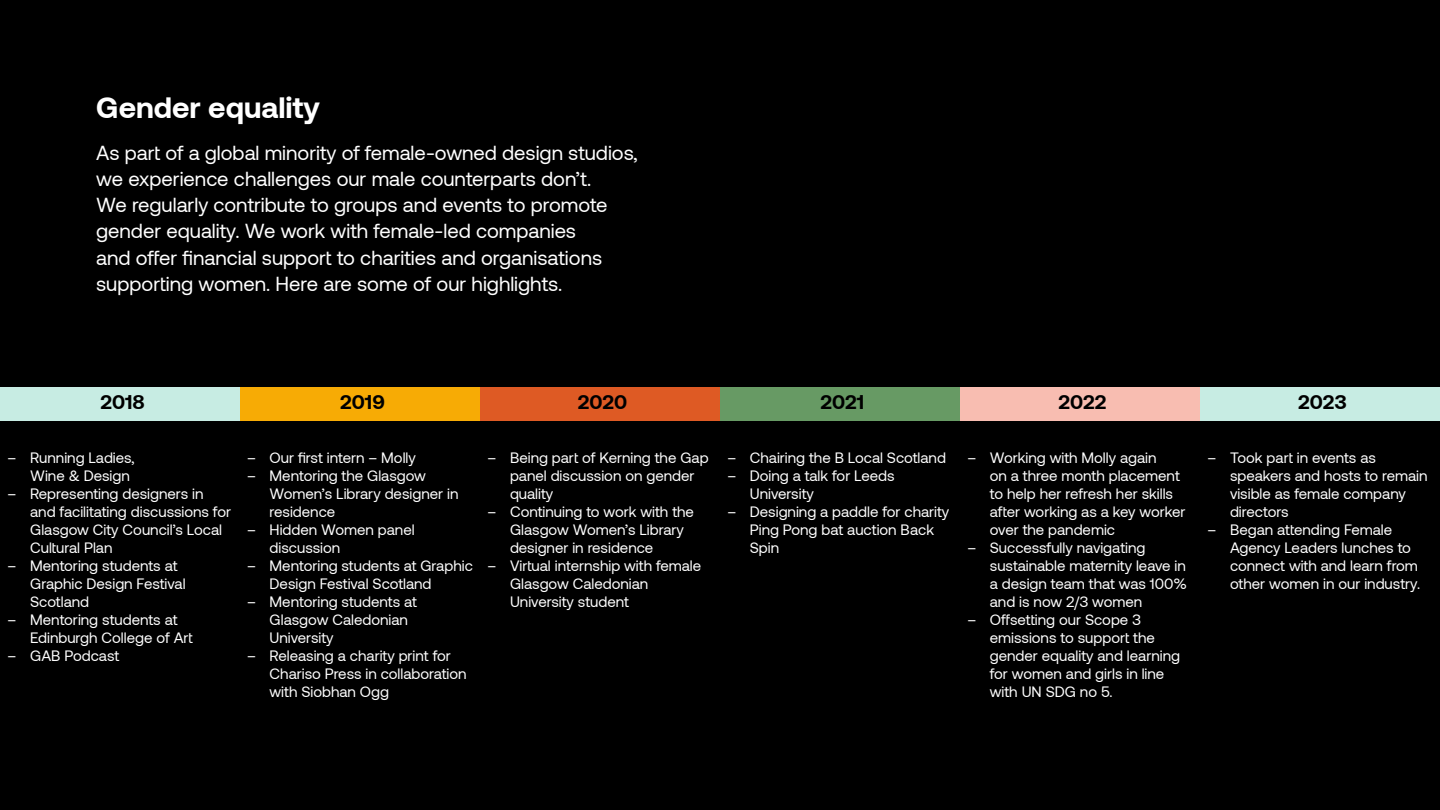
<style>
.page{position:relative;width:1440px;height:810px;background:#000}
.page>*{position:absolute;margin:0;border:0;box-sizing:border-box;transform-origin:0 0}
.t1{font:700 30px "Aeonik";color:#fff}
.t2{font:20.25px/26.2px "Aeonik";color:#fff}
.t3{font:700 20.25px "Aeonik";color:#000}
.t4{font:15px/18px "Aeonik";color:#fff}
</style>
<div class="page">
<div style="left:240px;top:387px;width:240px;height:34px;background:#f7ab05"></div>
<div style="left:480px;top:387px;width:240px;height:34px;background:#de5a24"></div>
<div style="left:720px;top:387px;width:240px;height:34px;background:#679a64"></div>
<div style="left:960px;top:387px;width:240px;height:34px;background:#f8bdb1"></div>
<div style="left:0;top:387px;width:240px;height:34px;background:#c7ece3"></div>
<div style="left:1200px;top:387px;width:240px;height:34px;background:#c7ece3"></div>
<h1 class="t1" style="left:96px;top:91px;width:225px">Gender equality</h1>
<p class="t2" style="left:96px;top:140px;width:543px">As part of a global minority of female-owned design studios, we experience challenges our male counterparts don’t.<br>We regularly contribute to groups and events to promote gender equality. We work with female-led companies<br>and offer financial support to charities and organisations supporting women. Here are some of our highlights.</p>
<h2 class="t3" style="left:100px;top:390px;width:46px">2018</h2>
<h2 class="t3" style="left:340px;top:390px;width:46px">2019</h2>
<h2 class="t3" style="left:578px;top:390px;width:51px">2020</h2>
<h2 class="t3" style="left:820px;top:390px;width:45px">2021</h2>
<h2 class="t3" style="left:1058px;top:390px;width:50px">2022</h2>
<h2 class="t3" style="left:1298px;top:390px;width:50px">2023</h2>
<p class="t4" style="left:30px;top:449px;width:106px;text-indent:-22px">– Running Ladies,<br>Wine &amp; Design</p>
<p class="t4" style="left:30px;top:485px;width:202px;text-indent:-22px">– Representing designers in and facilitating discussions for<br>Glasgow City Council’s Local<br>Cultural Plan</p>
<p class="t4" style="left:30px;top:557px;width:157px;text-indent:-22px">– Mentoring students at<br>Graphic Design Festival<br>Scotland</p>
<p class="t4" style="left:30px;top:611px;width:164px;text-indent:-22px">– Mentoring students at<br>Edinburgh College of Art</p>
<p class="t4" style="left:8px;top:647px;width:113px">– GAB Podcast</p>
<p class="t4" style="left:247px;top:449px;width:170px">– Our first intern – Molly</p>
<p class="t4" style="left:270px;top:467px;width:190px;text-indent:-22px">– Mentoring the Glasgow<br>Women’s Library designer in residence</p>
<p class="t4" style="left:270px;top:521px;width:147px;text-indent:-22px">– Hidden Women panel discussion</p>
<p class="t4" style="left:270px;top:557px;width:205px;text-indent:-22px">– Mentoring students at Graphic<br>Design Festival Scotland</p>
<p class="t4" style="left:270px;top:593px;width:149px;text-indent:-22px">– Mentoring students at<br>Glasgow Caledonian<br>University</p>
<p class="t4" style="left:270px;top:647px;width:199px;text-indent:-22px">– Releasing a charity print for<br>Chariso Press in collaboration with Siobhan Ogg</p>
<p class="t4" style="left:510px;top:449px;width:200px;text-indent:-22px">– Being part of Kerning the Gap panel discussion on gender quality</p>
<p class="t4" style="left:510px;top:503px;width:185px;text-indent:-22px">– Continuing to work with the<br>Glasgow Women’s Library designer in residence</p>
<p class="t4" style="left:510px;top:557px;width:193px;text-indent:-22px">– Virtual internship with female<br>Glasgow Caledonian<br>University student</p>
<p class="t4" style="left:727px;top:449px;width:220px">– Chairing the B Local Scotland</p>
<p class="t4" style="left:750px;top:467px;width:146px;text-indent:-22px">– Doing a talk for Leeds<br>University</p>
<p class="t4" style="left:750px;top:503px;width:201px;text-indent:-22px">– Designing a paddle for charity<br>Ping Pong bat auction Back<br>Spin</p>
<p class="t4" style="left:990px;top:449px;width:197px;text-indent:-22px">– Working with Molly again<br>on a three month placement to help her refresh her skills after working as a key worker over the pandemic</p>
<p class="t4" style="left:990px;top:539px;width:199px;text-indent:-22px">– Successfully navigating sustainable maternity leave in a design team that was 100% and is now 2/3 women</p>
<p class="t4" style="left:990px;top:611px;width:192px;text-indent:-22px">– Offsetting our Scope 3 emissions to support the gender equality and learning for women and girls in line with UN SDG no 5.</p>
<p class="t4" style="left:1230px;top:449px;width:199px;text-indent:-22px">– Took part in events as speakers and hosts to remain visible as female company directors</p>
<p class="t4" style="left:1230px;top:521px;width:192px;text-indent:-22px">– Began attending Female<br>Agency Leaders lunches to connect with and learn from other women in our industry.</p>
</div>
